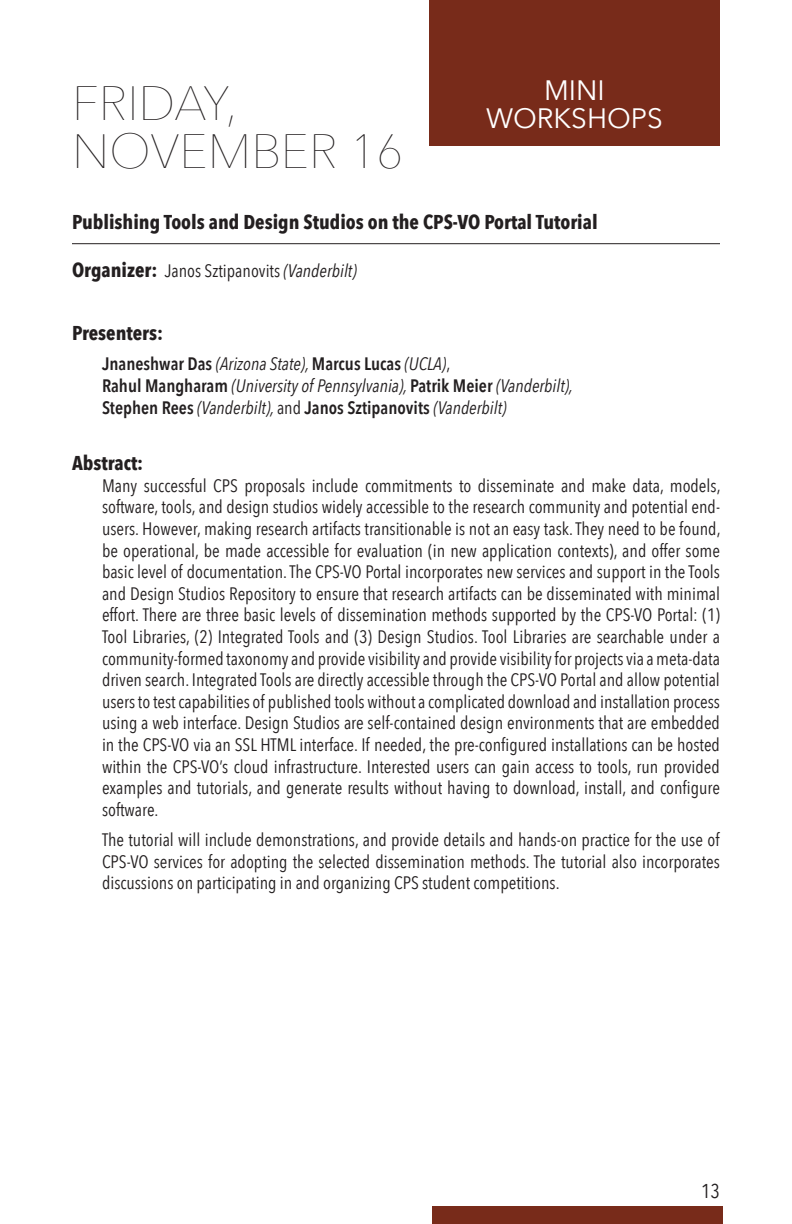
<style>
.page{position:relative;width:792px;height:1224px;background:#fff}
.page>*{position:absolute;margin:0;border:0;box-sizing:border-box;transform-origin:0 0}
.Presentation_Title{font:200 48px "Avenir Next";color:#231f20}
._2nd_Header{font:28px "Avenir Next";color:#fff}
.Agenda_body{font:700 20px "Avenir Next Condensed";color:#231f20}
.Numbered{font:700 20px "Avenir Next Condensed";color:#231f20}
.t1{font:20px "Avenir Next Condensed";color:#231f20}
.Numbered-2{font:18px/21.6px "Avenir Next Condensed";color:#231f20;text-align:justify}
.Numbered-3{font:italic 18px/21.6px "Avenir Next Condensed";color:#231f20}
.s1{font-weight:700;font-size:20px}
.s2{font-style:italic}
.s3{font-weight:600;font-style:normal}
.s4{font-style:normal}
</style>
<div class="page">
<div style="left:429px;top:0;width:291px;height:145px;background:#782b1a"></div>
<div style="left:432px;top:1207px;width:291px;height:17px;background:#782b1a"></div>
<hr style="left:72px;top:243px;width:648px;height:1px;background:#231f20">
<p class="Presentation_Title" style="left:72px;top:63px;width:167px">FRIDAY,</p>
<p class="Presentation_Title" style="left:72px;top:111px;width:333px">NOVEMBER 16</p>
<p class="_2nd_Header" style="left:544px;top:67px;width:62px">MINI</p>
<p class="_2nd_Header" style="left:486px;top:95px;width:178px">WORKSHOPS</p>
<p class="Agenda_body" style="left:72px;top:210px;width:527px">Publishing Tools and Design Studios on the CPS-VO Portal Tutorial</p>
<p class="Numbered-2" style="left:72px;top:259px;width:286px"><span class="s1">Organizer:</span> Janos Sztipanovits <span class="s2">(Vanderbilt)</span></p>
<p class="Numbered" style="left:72px;top:321px;width:93px">Presenters:</p>
<p class="Numbered-3" style="left:102px;top:353px;width:473px"><span class="s3">Jnaneshwar Das</span> (Arizona State), <span class="s3">Marcus Lucas</span> (UCLA)<span class="s4">,<br></span><span class="s3">Rahul Mangharam</span> (University of Pennsylvania), <span class="s3">Patrik Meier</span> (Vanderbilt),<br><span class="s3">Stephen Rees</span> (Vanderbilt), <span class="s4">and</span> <span class="s3">Janos Sztipanovits</span> (Vanderbilt)</p>
<p class="Numbered" style="left:72px;top:451px;width:73px">Abstract:</p>
<p class="Numbered-2" style="left:102px;top:474px;width:620px">Many successful CPS proposals include commitments to disseminate and make data, models, software, tools, and design studios widely accessible to the research community and potential end&shy;users. However, making research artifacts transitionable is not an easy task. They need to be found, be operational, be made accessible for evaluation (in new application contexts), and offer some basic level of documentation. The CPS-VO Portal incorporates new services and support in the Tools and Design Studios Repository to ensure that research artifacts can be disseminated with minimal effort. There are three basic levels of dissemination methods supported by the CPS-VO Portal: (1)<br>Tool Libraries, (2) Integrated Tools and (3) Design Studios. Tool Libraries are searchable under a community-formed taxonomy and provide visibility and provide visibility for projects via a meta-data driven search. Integrated Tools are directly accessible through the CPS-VO Portal and allow potential users to test capabilities of published tools without a complicated download and installation process using a web interface. Design Studios are self-contained design environments that are embedded in the CPS-VO via an SSL HTML interface. If needed, the pre-configured installations can be hosted within the CPS-VO’s cloud infrastructure. Interested users can gain access to tools, run provided examples and tutorials, and generate results without having to download, install, and configure software.</p>
<p class="Numbered-2" style="left:102px;top:828px;width:620px">The tutorial will include demonstrations, and provide details and hands-on practice for the use of CPS-VO services for adopting the selected dissemination methods. The tutorial also incorporates discussions on participating in and organizing CPS student competitions.</p>
<p class="t1" style="left:701px;top:1174px;width:20px">13</p>
</div>
